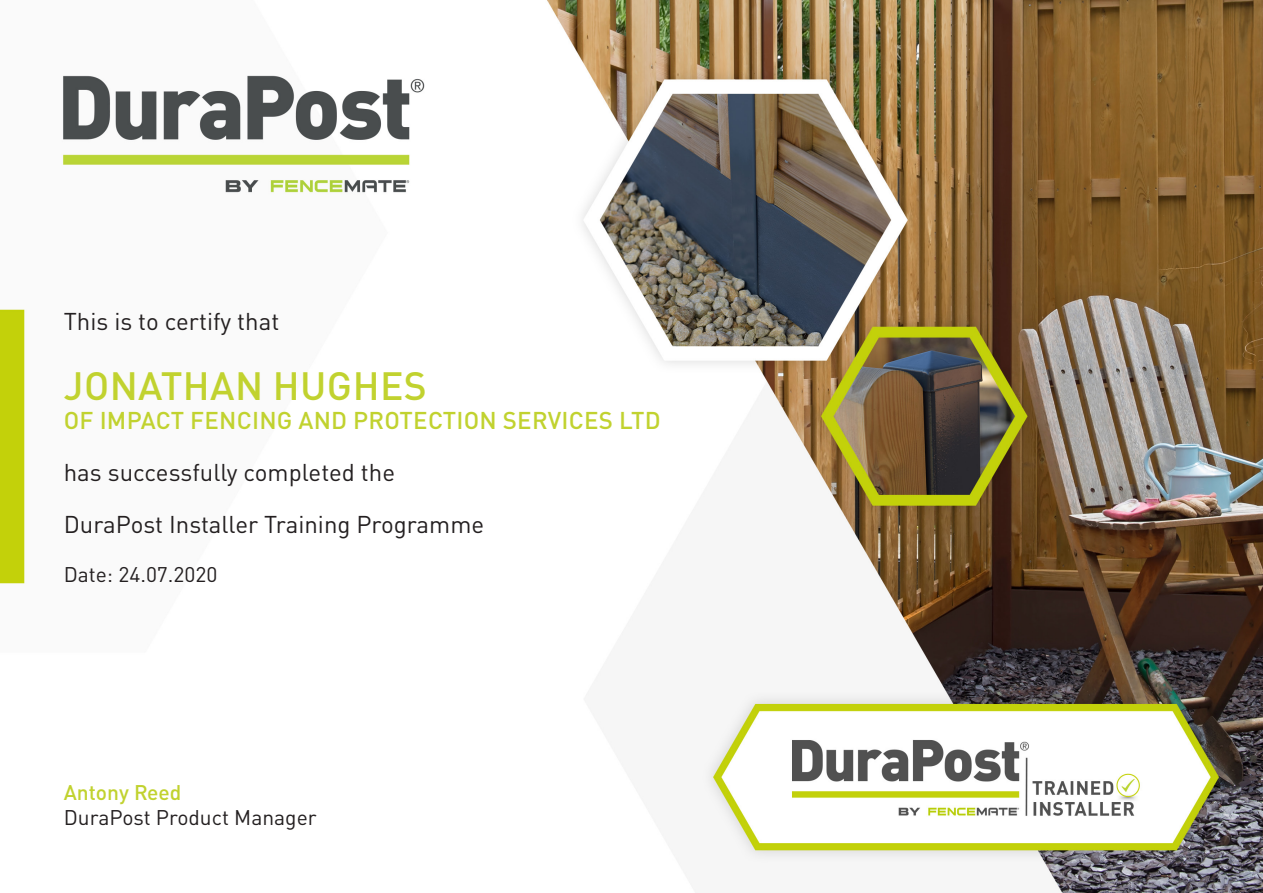
<style>
.page{position:relative;width:1263px;height:893px;background:#fff}
.page>*{position:absolute;margin:0;border:0;box-sizing:border-box;transform-origin:0 0}
.t1{font:500 39px "DINOT";letter-spacing:.01em;color:#c1d22f}
.t2{font:24px "DINOT";color:#231f20}
.t3{font:500 24px "DINOT";letter-spacing:.01em;color:#c1d22f}
.t4{font:21px "DINOT";color:#231f20}
.t5{font:500 21px "DINOT";color:#c1d22f}
</style>
<div class="page">
<img style="left:0;top:0;width:1263px;height:893px">
<p class="t2" style="left:64px;top:306px;width:217px">This is to certify that</p>
<p class="t1" style="left:64px;top:361px;width:364px">JONATHAN HUGHES</p>
<p class="t3" style="left:64px;top:405px;width:598px">OF IMPACT FENCING AND PROTECTION SERVICES LTD</p>
<p class="t2" style="left:64px;top:457px;width:333px">has successfully completed the</p>
<p class="t2" style="left:64px;top:510px;width:422px">DuraPost Installer Training Programme</p>
<p class="t4" style="left:64px;top:561px;width:155px">Date: 24.07.2020</p>
<p class="t5" style="left:64px;top:779px;width:119px">Antony Reed</p>
<p class="t4" style="left:64px;top:804px;width:254px">DuraPost Product Manager</p>
</div>
